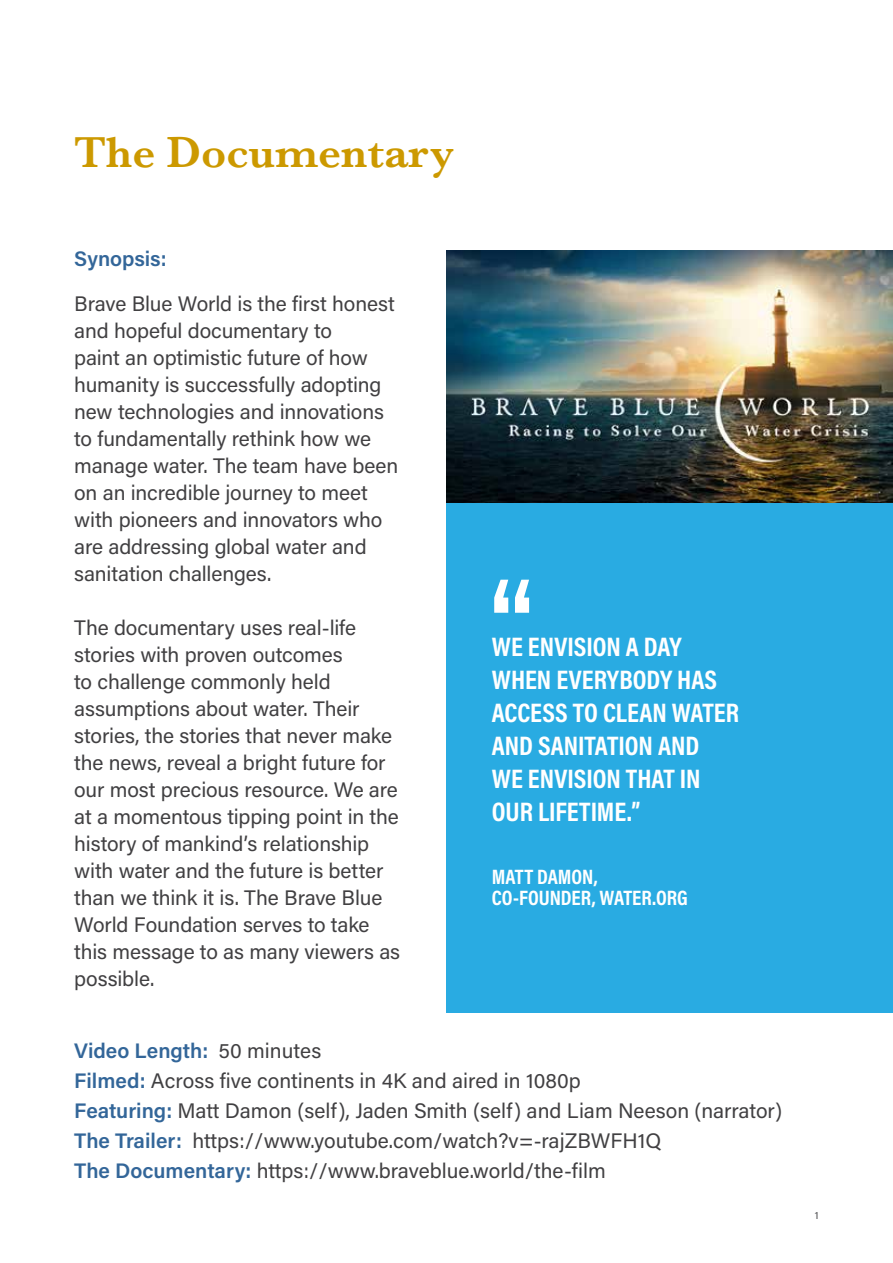
<style>
.page{position:relative;width:893px;height:1263px;background:#fff}
.page>*{position:absolute;margin:0;border:0;box-sizing:border-box;transform-origin:0 0}
.t1{font:151.65px "Alternate Got No 1 D";color:#fff}
.t2{font:600 45px "Baskerville";color:#c90}
.t3{font:700 27px/33px "Acumin Pro Cond";color:#fff}
.t4{font:21px/27px "Acumin Pro";letter-spacing:-.005em;color:#414042}
.t5{font:700 21px/21px "Acumin Pro Cond";color:#fff}
.t6{font:600 21px "Acumin Pro";letter-spacing:-.005em;color:#369}
.t7{font:10.5px "Acumin Pro";color:#4d4d4f}
.s1{font-weight:600;color:#369}
</style>
<div class="page">
<div style="left:446px;top:501px;width:447px;height:512px;background:#29abe2"></div>
<img style="left:446px;top:251px;width:447px;height:251px">
<h2 class="t2" style="left:74px;top:121px;width:381px">The Documentary</h2>
<p class="t6" style="left:74px;top:244px;width:94px">Synopsis:</p>
<p class="t4" style="left:74px;top:289px;width:325px">Brave Blue World is the first honest and hopeful documentary to<br>paint an optimistic future of how humanity is successfully adopting new technologies and innovations to fundamentally rethink how we manage water. The team have been on an incredible journey to meet with pioneers and innovators who are addressing global water and sanitation challenges.</p>
<p class="t4" style="left:74px;top:613px;width:327px">The documentary uses real-life stories with proven outcomes<br>to challenge commonly held assumptions about water. Their stories, the stories that never make the news, reveal a bright future for our most precious resource. We are at a momentous tipping point in the history of mankind’s relationship with water and the future is better than we think it is. The Brave Blue<br>World Foundation serves to take this message to as many viewers as possible.</p>
<h1 class="t1" style="left:487px;top:553px;width:50px">“</h1>
<p class="t3" style="left:492px;top:629px;width:249px">WE ENVISION A DAY<br>WHEN EVERYBODY HAS<br>ACCESS TO CLEAN WATER<br>AND SANITATION AND<br>WE ENVISION THAT IN<br>OUR LIFETIME.”</p>
<p class="t5" style="left:492px;top:865px;width:197px">MATT DAMON,<br>CO-FOUNDER, WATER.ORG</p>
<p class="t4" style="left:74px;top:1035px;width:709px;line-height:30px"><span class="s1">Video Length:</span> 50 minutes<br><span class="s1">Filmed:</span> Across five continents in 4K and aired in 1080p<br><span class="s1">Featuring:</span> Matt Damon (self), Jaden Smith (self) and Liam Neeson (narrator)<br><span class="s1">The Trailer:</span> https://www.youtube.com/watch?v=-rajZBWFH1Q<br><span class="s1">The Documentary:</span> https://www.braveblue.world/the-film</p>
<p class="t7" style="left:815px;top:1208px;width:5px">1</p>
</div>
